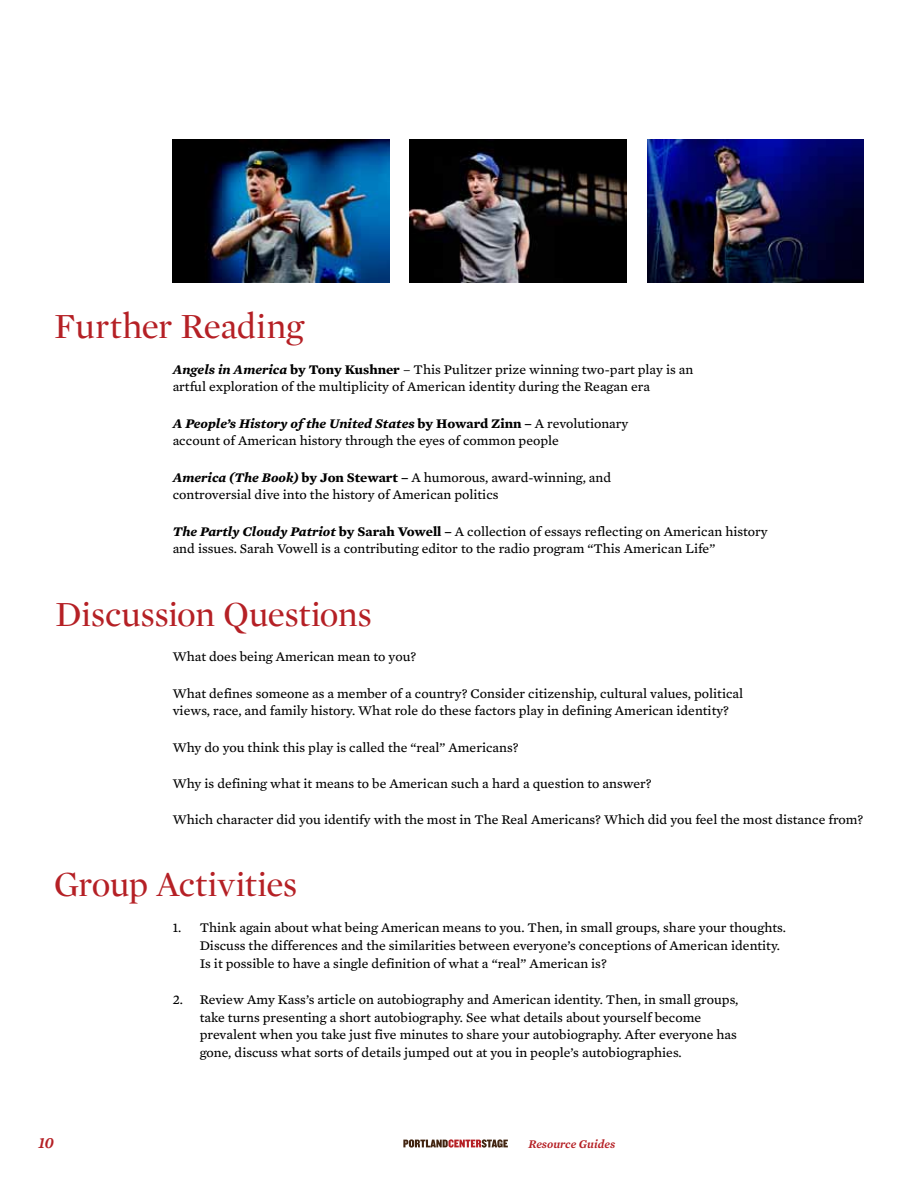
<style>
.page{position:relative;width:918px;height:1188px;background:#fff}
.page>*{position:absolute;margin:0;border:0;box-sizing:border-box;transform-origin:0 0}
.t1{font:36px "Mercury Display Roman";letter-spacing:-.01em;color:#b52025}
.t2{font:italic 600 16.05px "Mercury Text G1";color:#b52025}
.t3{font:13.5px/18px "Mercury Text G3 Roman";color:#000}
.t4{font:italic 700 13.5px "Mercury Text G3";color:#000}
.t5{font:italic 600 12px "Mercury Text G1";color:#b52025}
.s1{font-family:"Mercury Text G3";font-weight:700;font-style:italic}
.s2{font-family:"Mercury Text G3";font-weight:700}
.s3{font-style:normal}
.s4{font-family:"Mercury Text G3 Roman";font-weight:400;font-style:normal}
</style>
<div class="page">
<svg style="left:403px;top:1139px;width:105px;height:9px"></svg>
<img style="left:647px;top:140px;width:217px;height:142px">
<img style="left:410px;top:140px;width:217px;height:142px">
<img style="left:173px;top:140px;width:217px;height:142px">
<h1 class="t1" style="left:54px;top:305px;width:251px">Further Reading</h1>
<p class="t3" style="left:173px;top:360px;width:522px"><span class="s1">Angels in America</span> <span class="s2">by Tony Kushner</span> – This Pulitzer prize winning two-part play is an artful exploration of the multiplicity of American identity during the Reagan era</p>
<p class="t4" style="left:173px;top:415px;width:457px">A People’s History of the United States <span class="s3">by Howard Zinn –</span> <span class="s4">A revolutionary</span></p>
<p class="t3" style="left:173px;top:432px;width:388px">account of American history through the eyes of common people</p>
<p class="t3" style="left:173px;top:468px;width:440px"><span class="s1">America (The Book)</span> <span class="s2">by Jon Stewart –</span> A humorous, award-winning, and controversial dive into the history of American politics</p>
<p class="t3" style="left:173px;top:522px;width:596px"><span class="s1">The Partly Cloudy Patriot</span> <span class="s2">by Sarah Vowell –</span> A collection of essays reflecting on American history and issues. Sarah Vowell is a contributing editor to the radio program “This American Life”</p>
<h1 class="t1" style="left:55px;top:593px;width:318px">Discussion Questions</h1>
<p class="t3" style="left:173px;top:648px;width:245px">What does being American mean to you?</p>
<p class="t3" style="left:173px;top:684px;width:572px">What defines someone as a member of a country? Consider citizenship, cultural values, political views, race, and family history. What role do these factors play in defining American identity?</p>
<p class="t3" style="left:173px;top:738px;width:347px">Why do you think this play is called the “real” Americans?</p>
<p class="t3" style="left:173px;top:774px;width:480px">Why is defining what it means to be American such a hard a question to answer?</p>
<p class="t3" style="left:173px;top:810px;width:692px">Which character did you identify with the most in The Real Americans? Which did you feel the most distance from?</p>
<h1 class="t1" style="left:54px;top:863px;width:245px">Group Activities</h1>
<p class="t3" style="left:200px;top:918px;width:588px;text-indent:-27px">1. Think again about what being American means to you. Then, in small groups, share your thoughts.<br>Discuss the differences and the similarities between everyone’s conceptions of American identity.<br>Is it possible to have a single definition of what a “real” American is?</p>
<p class="t3" style="left:200px;top:990px;width:540px;text-indent:-27px">2. Review Amy Kass’s article on autobiography and American identity. Then, in small groups, take turns presenting a short autobiography. See what details about yourself become prevalent when you take just five minutes to share your autobiography. After everyone has gone, discuss what sorts of details jumped out at you in people’s autobiographies.</p>
<p class="t2" style="left:38px;top:1132px;width:17px">10</p>
<p class="t5" style="left:528px;top:1136px;width:89px">Resource Guides</p>
</div>
